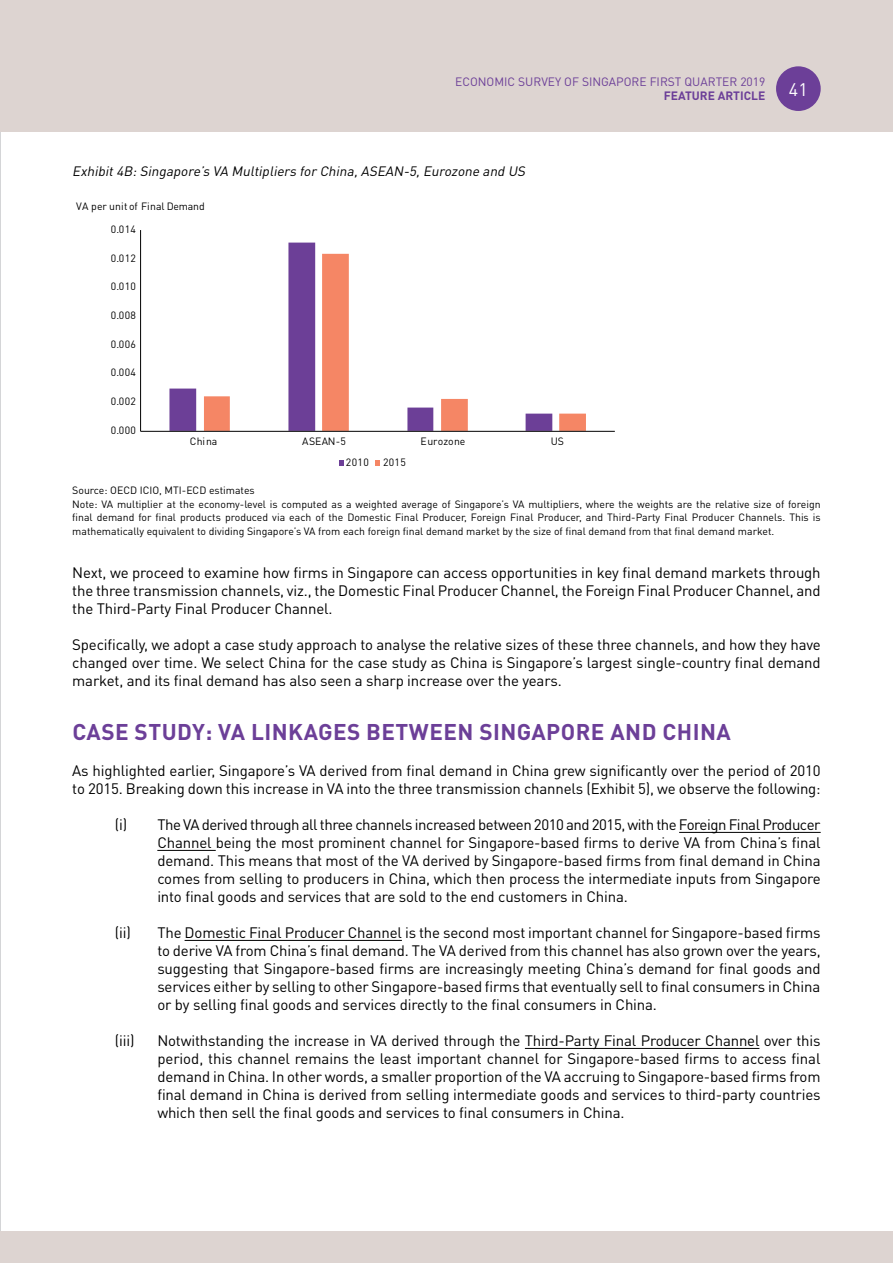
<style>
.page{position:relative;width:893px;height:1263px;background:#fff}
.page>*{position:absolute;margin:0;border:0;box-sizing:border-box;transform-origin:0 0}
.t1{font:700 22.5px "DIN Pro";letter-spacing:.02em;color:#6c3f98}
.t2{font:18px "DIN Pro";color:#fff}
.t3{font:15px/18px "DIN Pro";letter-spacing:-.01em;color:#000;text-align:justify}
.t4{font:italic 13.5px "DIN Pro";color:#000}
.t5{font:12px "DIN Pro";color:#6c3f98}
.t6{font:700 12px "DIN Pro";color:#6c3f98}
.t7{font:10.5px/13.5px "DIN Pro";color:#000}
.t8{font:10.5px "DIN Pro";letter-spacing:.025em;color:#000}
</style>
<div class="page">
<hr style="left:679px;top:832px;width:142px;height:1px;background:#000">
<hr style="left:157px;top:850px;width:59px;height:1px;background:#000">
<hr style="left:185px;top:940px;width:217px;height:1px;background:#000">
<hr style="left:525px;top:1048px;width:234px;height:1px;background:#000">
<svg style="left:169px;top:243px;width:180px;height:188px"></svg>
<svg style="left:204px;top:254px;width:382px;height:177px"></svg>
<hr style="left:140px;top:230px;width:1px;height:201px;background:#000">
<hr style="left:141px;top:431px;width:474px;height:1px;background:#000">
<svg style="left:340px;top:460px;width:4px;height:5px"></svg>
<svg style="left:375px;top:460px;width:4px;height:5px"></svg>
<hr style="left:0;top:0;width:1px;height:1263px;background:#c7c8ca">
<div style="left:0;top:0;width:893px;height:132px;background:#ddd4d1"></div>
<div style="left:776px;top:66px;width:45px;height:45px;background:#6c3f98;border-radius:50%"></div>
<div style="left:0;top:1231px;width:893px;height:32px;background:#ddd4d1"></div>
<p class="t5" style="left:455px;top:74px;width:312px">ECONOMIC SURVEY OF SINGAPORE FIRST QUARTER 2019</p>
<p class="t6" style="left:664px;top:88px;width:103px">FEATURE ARTICLE</p>
<p class="t2" style="left:789px;top:77px;width:20px">89</p>
<p class="t2" style="left:789px;top:77px;width:20px">41</p>
<p class="t4" style="left:72px;top:162px;width:457px">Exhibit4B:Singapore’s VA Multipliers for China,ASEAN-5,Eurozone and US</p>
<p class="t7" style="left:76px;top:199px;width:130px">VA per unit of Final Demand</p>
<p class="t7" style="left:111px;top:222px;width:27px">0.014</p>
<p class="t7" style="left:111px;top:251px;width:27px">0.012</p>
<p class="t7" style="left:111px;top:279px;width:27px">0.010</p>
<p class="t7" style="left:111px;top:308px;width:27px">0.008</p>
<p class="t7" style="left:111px;top:337px;width:27px">0.006</p>
<p class="t7" style="left:111px;top:365px;width:27px">0.004</p>
<p class="t7" style="left:111px;top:394px;width:27px">0.002</p>
<p class="t7" style="left:111px;top:423px;width:27px">0.000</p>
<p class="t7" style="left:190px;top:434px;width:29px">China</p>
<p class="t7" style="left:302px;top:434px;width:45px">ASEAN-5</p>
<p class="t8" style="left:420px;top:434px;width:47px">Eurozone</p>
<p class="t7" style="left:551px;top:434px;width:15px">US</p>
<p class="t7" style="left:346px;top:455px;width:24px">2010</p>
<p class="t7" style="left:383px;top:455px;width:24px">2015</p>
<p class="t7" style="left:72px;top:483px;width:750px">Source: OECD ICIO, MTI-ECD estimates<br>Note: VA multiplier at the economy-level is computed as a weighted average of Singapore’s VA multipliers, where the weights are the relative size of foreign final demand for final products produced via each of the Domestic Final Producer, Foreign Final Producer, and Third-Party Final Producer Channels. This is mathematically equivalent to dividing Singapore’s VA from each foreign final demand market by the size of final demand from that final demand market.</p>
<p class="t3" style="left:72px;top:563px;width:750px">Next, we proceed to examine how firms in Singapore can access opportunities in key final demand markets through the three transmission channels, viz., the Domestic Final Producer Channel, the Foreign Final Producer Channel, and the Third-Party Final Producer Channel.</p>
<p class="t3" style="left:72px;top:635px;width:750px">Specifically, we adopt a case study approach to analyse the relative sizes of these three channels, and how they have changed over time. We select China for the case study as China is Singapore’s largest single-country final demand market, and its final demand has also seen a sharp increase over the years.</p>
<h1 class="t1" style="left:72px;top:717px;width:660px">CASE STUDY: VA LINKAGES BETWEEN SINGAPORE AND CHINA</h1>
<p class="t3" style="left:72px;top:761px;width:750px">As highlighted earlier, Singapore’s VA derived from final demand in China grew significantly over the period of 2010 to 2015. Breaking down this increase in VA into the three transmission channels (Exhibit 5), we observe the following:</p>
<p class="t3" style="left:157px;top:815px;width:665px;text-indent:-43px">(i) The VA derived through all three channels increased between 2010 and 2015, with the Foreign Final Producer Channel being the most prominent channel for Singapore-based firms to derive VA from China’s final demand. This means that most of the VA derived by Singapore-based firms from final demand in China comes from selling to producers in China, which then process the intermediate inputs from Singapore into final goods and services that are sold to the end customers in China.</p>
<p class="t3" style="left:157px;top:923px;width:665px;text-indent:-43px">(ii) The Domestic Final Producer Channel is the second most important channel for Singapore-based firms to derive VA from China’s final demand. The VA derived from this channel has also grown over the years, suggesting that Singapore-based firms are increasingly meeting China’s demand for final goods and services either by selling to other Singapore-based firms that eventually sell to final consumers in China or by selling final goods and services directly to the final consumers in China.</p>
<p class="t3" style="left:115px;top:1031px;width:21px">(iii)</p>
<p class="t3" style="left:157px;top:1031px;width:665px">Notwithstanding the increase in VA derived through the Third-Party Final Producer Channel over this period, this channel remains the least important channel for Singapore-based firms to access final demand in China. In other words, a smaller proportion of the VA accruing to Singapore-based firms from final demand in China is derived from selling intermediate goods and services to third-party countries which then sell the final goods and services to final consumers in China.</p>
</div>
